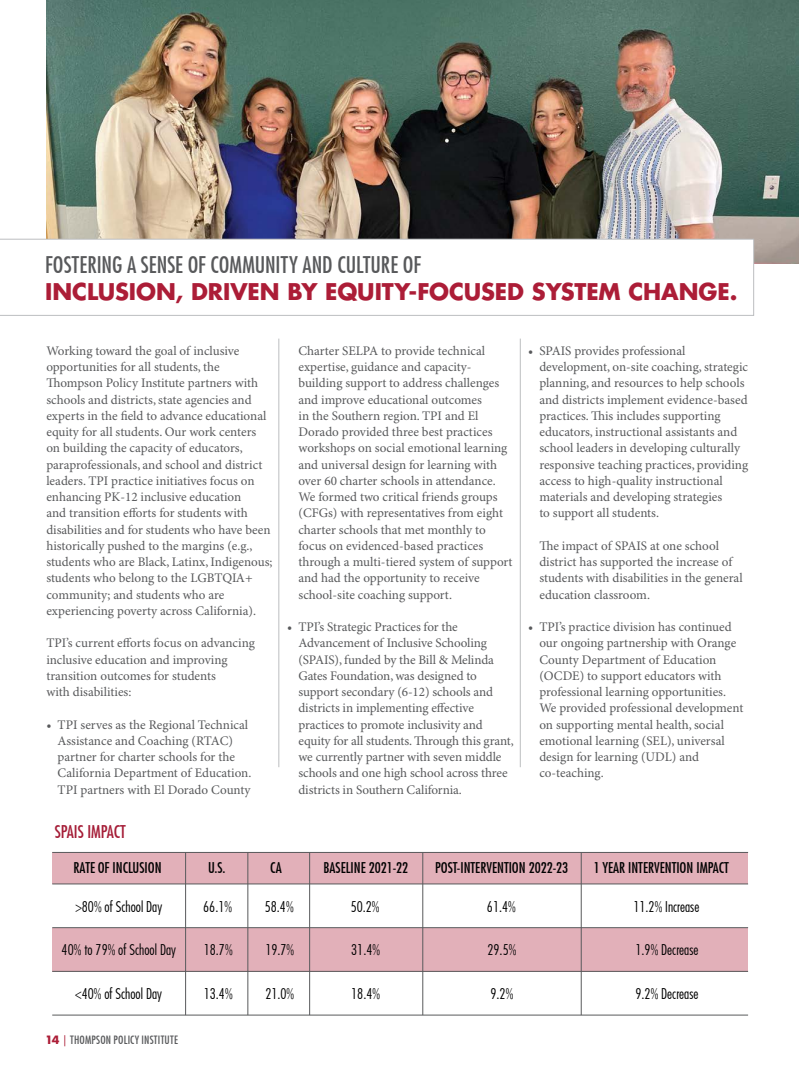
<style>
.page{position:relative;width:799px;height:1069px;background:#fff}
.page>*{position:absolute;margin:0;border:0;box-sizing:border-box;transform-origin:0 0}
.t1{font:700 22.5px/27px "Futura LT Pro";color:#ac1d37}
.t2{font:500 condensed 17.25px "Futura LT Pro";color:#a51d37}
.t3{font:300 condensed 14.62px "Futura LT Pro";color:#010101}
.t4{font:500 condensed 14.62px "Futura LT Pro";color:#010101}
.t5{font:13.12px/16.2px "Minion Pro";letter-spacing:-.005em;color:#58595b}
.t6{font:500 condensed 11.25px "Futura LT Pro";letter-spacing:.025em;color:#58595b}
.s1{font-weight:500;font-stretch:condensed;color:#58595b}
.s2{font-weight:700;font-stretch:normal;color:#ac1d37}
.s3{color:#ac1d37}
</style>
<div class="page">
<img style="left:46px;top:0;width:753px;height:264px">
<hr style="left:520px;top:339px;width:1px;height:428px;background:#bcbec0">
<hr style="left:278px;top:339px;width:1px;height:428px;background:#bcbec0">
<div style="left:52px;top:927px;width:696px;height:44px;background:#e2b0b9"></div>
<div style="left:52px;top:852px;width:696px;height:32px;background:#e2b0b9"></div>
<hr style="left:52px;top:927px;width:696px;height:1px;background:#595a5c">
<hr style="left:52px;top:883px;width:696px;height:1px;background:#595a5c">
<hr style="left:185px;top:852px;width:1px;height:163px;background:#595a5c">
<hr style="left:247px;top:852px;width:1px;height:163px;background:#595a5c">
<hr style="left:309px;top:852px;width:1px;height:163px;background:#595a5c">
<hr style="left:422px;top:852px;width:1px;height:163px;background:#595a5c">
<hr style="left:581px;top:852px;width:1px;height:163px;background:#595a5c">
<hr style="left:52px;top:971px;width:696px;height:1px;background:#595a5c">
<hr style="left:52px;top:1014px;width:696px;height:1px;background:#595a5c">
<hr style="left:52px;top:852px;width:696px;height:1px;background:#595a5c">
<svg style="left:0;top:239px;width:754px;height:77px"></svg>
<h2 class="t1" style="left:45px;top:251px;width:694px"><span class="s1">FOSTERING A SENSE OF COMMUNITY AND CULTURE OF<br></span>INCLUSION, DRIVEN BY EQUITY-FOCUSED SYSTEM CHANGE.</h2>
<p class="t5" style="left:46px;top:343px;width:228px">Working toward the goal of inclusive opportunities for all students, the Tompson Policy Institute partners with schools and districts, state agencies and experts in the feld to advance educational equity for all students. Our work centers on building the capacity of educators, paraprofessionals, and school and district leaders. TPI practice initiatives focus on enhancing PK-12 inclusive education<br>and transition eforts for students with disabilities and for students who have been historically pushed to the margins (e.g., students who are Black, Latinx, Indigenous; students who belong to the LGBTQIA+ community; and students who are experiencing poverty across California).</p>
<p class="t5" style="left:46px;top:635px;width:210px">TPI’s current eforts focus on advancing inclusive education and improving transition outcomes for students<br>with disabilities:</p>
<p class="t5" style="left:58px;top:717px;width:195px;text-indent:-11px">• TPI serves as the Regional Technical Assistance and Coaching (RTAC) partner for charter schools for the California Department of Education.<br>TPI partners with El Dorado County</p>
<p class="t5" style="left:298px;top:343px;width:215px">Charter SELPA to provide technical expertise, guidance and capacity&shy;building support to address challenges and improve educational outcomes<br>in the Southern region. TPI and El Dorado provided three best practices workshops on social emotional learning and universal design for learning with over 60 charter schools in attendance.<br>We formed two critical friends groups (CFGs) with representatives from eight charter schools that met monthly to focus on evidenced-based practices through a multi-tiered system of support and had the opportunity to receive school-site coaching support.</p>
<p class="t5" style="left:298px;top:619px;width:217px;text-indent:-11px">• TPI’s Strategic Practices for the Advancement of Inclusive Schooling (SPAIS), funded by the Bill &amp; Melinda Gates Foundation, was designed to support secondary (6-12) schools and districts in implementing efective practices to promote inclusivity and equity for all students. Trough this grant, we currently partner with seven middle schools and one high school across three districts in Southern California.</p>
<p class="t5" style="left:528px;top:343px;width:7px">•</p>
<p class="t5" style="left:539px;top:343px;width:210px">SPAIS provides professional development, on-site coaching, strategic planning, and resources to help schools and districts implement evidence-based practices. Tis includes supporting educators, instructional assistants and school leaders in developing culturally responsive teaching practices, providing access to high-quality instructional materials and developing strategies<br>to support all students.</p>
<p class="t5" style="left:539px;top:538px;width:205px">Te impact of SPAIS at one school district has supported the increase of students with disabilities in the general education classroom.</p>
<p class="t5" style="left:539px;top:619px;width:206px;text-indent:-11px">• TPI’s practice division has continued our ongoing partnership with Orange County Department of Education (OCDE) to support educators with professional learning opportunities.<br>We provided professional development on supporting mental health, social emotional learning (SEL), universal design for learning (UDL) and co-teaching.</p>
<h3 class="t2" style="left:55px;top:820px;width:73px">SPAIS IMPACT</h3>
<p class="t4" style="left:74px;top:857px;width:90px">RATE OF INCLUSION</p>
<p class="t4" style="left:208px;top:857px;width:19px">U.S.</p>
<p class="t4" style="left:270px;top:857px;width:13px">CA</p>
<p class="t4" style="left:323px;top:857px;width:86px">BASELINE 2021-22</p>
<p class="t4" style="left:435px;top:858px;width:134px">POST-INTERVENTION 2022-23</p>
<p class="t4" style="left:594px;top:857px;width:137px">1 YEAR INTERVENTION IMPACT</p>
<p class="t3" style="left:75px;top:897px;width:88px">&gt;80% of School Day</p>
<p class="t3" style="left:203px;top:897px;width:30px">66.1%</p>
<p class="t3" style="left:265px;top:897px;width:30px">58.4%</p>
<p class="t3" style="left:351px;top:897px;width:30px">50.2%</p>
<p class="t3" style="left:487px;top:897px;width:30px">61.4%</p>
<p class="t3" style="left:633px;top:897px;width:67px">11.2% Increase</p>
<p class="t3" style="left:62px;top:940px;width:116px">40% to 79% of School Day</p>
<p class="t3" style="left:204px;top:940px;width:30px">18.7%</p>
<p class="t3" style="left:265px;top:940px;width:30px">19.7%</p>
<p class="t3" style="left:351px;top:940px;width:30px">31.4%</p>
<p class="t3" style="left:487px;top:940px;width:30px">29.5%</p>
<p class="t3" style="left:635px;top:940px;width:64px">1.9% Decrease</p>
<p class="t3" style="left:75px;top:984px;width:88px">&lt;40% of School Day</p>
<p class="t3" style="left:204px;top:984px;width:30px">13.4%</p>
<p class="t3" style="left:265px;top:984px;width:30px">21.0%</p>
<p class="t3" style="left:351px;top:984px;width:30px">18.4%</p>
<p class="t3" style="left:490px;top:984px;width:24px">9.2%</p>
<p class="t3" style="left:635px;top:984px;width:64px">9.2% Decrease</p>
<p class="t6" style="left:45px;top:1032px;width:134px"><span class="s2">14</span> <span class="s3">|</span> THOMPSON POLICY INSTITUTE</p>
</div>
